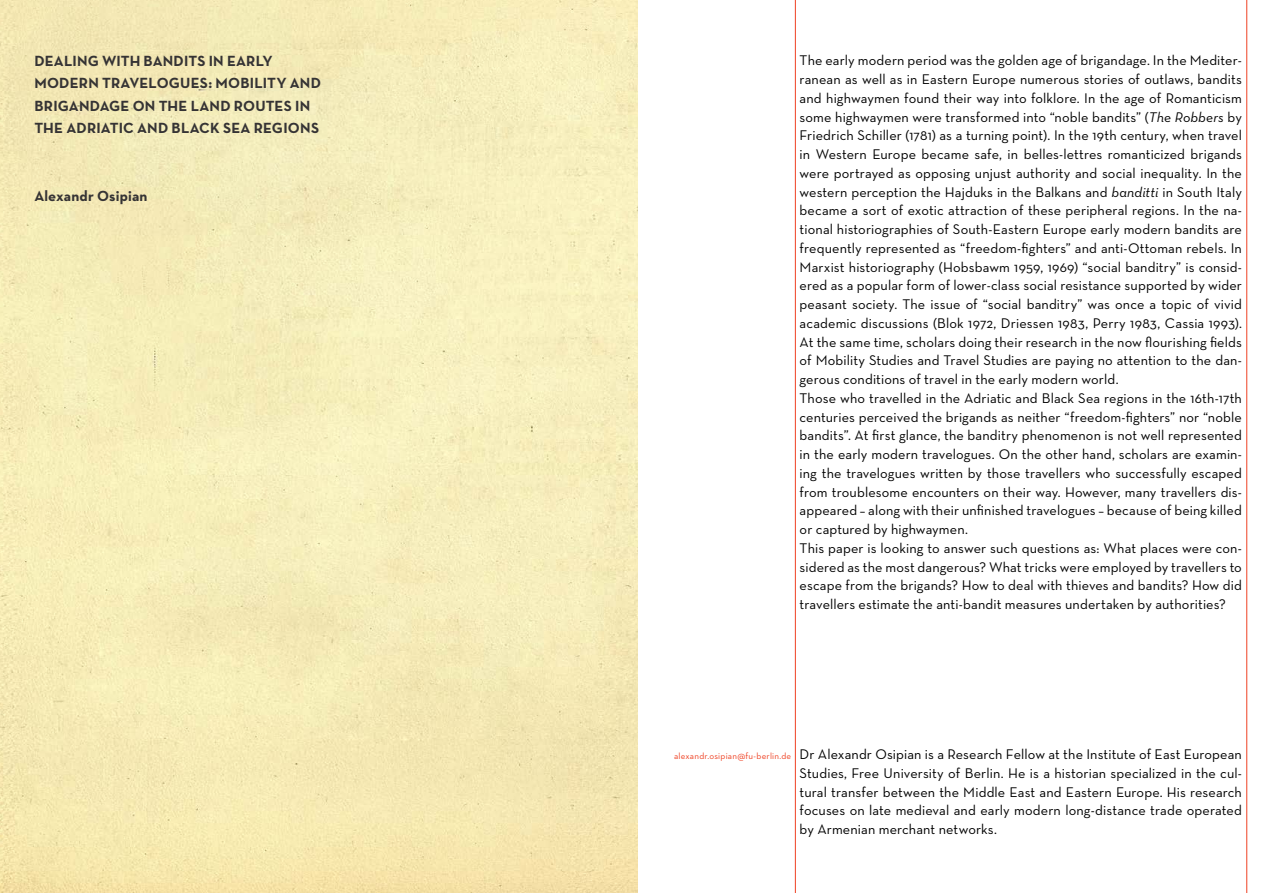
<style>
.page{position:relative;width:1276px;height:893px;background:#fff}
.page>*{position:absolute;margin:0;border:0;box-sizing:border-box;transform-origin:0 0}
.t1{font:700 15px/22.5px "Neutra Text CE";letter-spacing:.015em;color:#353334}
.t2{font:500 14.25px/18.8px "Neutra Text CE";letter-spacing:.01em;color:#000}
.t3{font:500 9px "Neutra Text CE";letter-spacing:.025em;color:#ef4123}
.s1{font-style:italic}
</style>
<div class="page">
<hr style="left:795px;top:0;width:1px;height:893px;background:#ef4123">
<hr style="left:1246px;top:0;width:1px;height:893px;background:#ef4123">
<img style="left:0;top:0;width:638px;height:893px">
<div style="left:0;top:0;width:603px;height:493px;background:#f6eebb"></div>
<p class="t1" style="left:34px;top:49px;width:288px">DEALING WITH BANDITS IN EARLY<br>MODERN TRAVELOGUES: MOBILITY AND<br>BRIGANDAGE ON THE LAND ROUTES IN<br>THE ADRIATIC AND BLACK SEA REGIONS</p>
<p class="t1" style="left:34px;top:184px;width:115px">Alexandr Osipian</p>
<p class="t2" style="left:799px;top:51px;width:444px">The early modern period was the golden age of brigandage. In the Mediter&shy;ranean as well as in Eastern Europe numerous stories of outlaws, bandits and highwaymen found their way into folklore. In the age of Romanticism some highwaymen were transformed into “noble bandits” (<span class="s1">The Robbers</span> by Friedrich Schiller (1781) as a turning point). In the 19th century, when travel in Western Europe became safe, in belles-lettres romanticized brigands were portrayed as opposing unjust authority and social inequality. In the western perception the Hajduks in the Balkans and <span class="s1">banditti</span> in South Italy became a sort of exotic attraction of these peripheral regions. In the na&shy;tional historiographies of South-Eastern Europe early modern bandits are frequently represented as “freedom-fighters” and anti-Ottoman rebels. In Marxist historiography (Hobsbawm 1959, 1969) “social banditry” is consid&shy;ered as a popular form of lower-class social resistance supported by wider peasant society. The issue of “social banditry” was once a topic of vivid academic discussions (Blok 1972, Driessen 1983, Perry 1983, Cassia 1993).<br>At the same time, scholars doing their research in the now flourishing fields of Mobility Studies and Travel Studies are paying no attention to the dan&shy;gerous conditions of travel in the early modern world.<br>Those who travelled in the Adriatic and Black Sea regions in the 16th-17th centuries perceived the brigands as neither “freedom-fighters” nor “noble bandits”. At first glance, the banditry phenomenon is not well represented in the early modern travelogues. On the other hand, scholars are examin&shy;ing the travelogues written by those travellers who successfully escaped from troublesome encounters on their way. However, many travellers dis&shy;appeared – along with their unfinished travelogues – because of being killed or captured by highwaymen.<br>This paper is looking to answer such questions as: What places were con&shy;sidered as the most dangerous? What tricks were employed by travellers to escape from the brigands? How to deal with thieves and bandits? How did travellers estimate the anti-bandit measures undertaken by authorities?</p>
<p class="t3" style="left:674px;top:751px;width:119px">alexandr.osipian@fu-berlin.de</p>
<p class="t2" style="left:799px;top:745px;width:444px;text-align:justify">Dr Alexandr Osipian is a Research Fellow at the Institute of East European Studies, Free University of Berlin. He is a historian specialized in the cul&shy;tural transfer between the Middle East and Eastern Europe. His research focuses on late medieval and early modern long-distance trade operated by Armenian merchant networks.</p>
</div>
